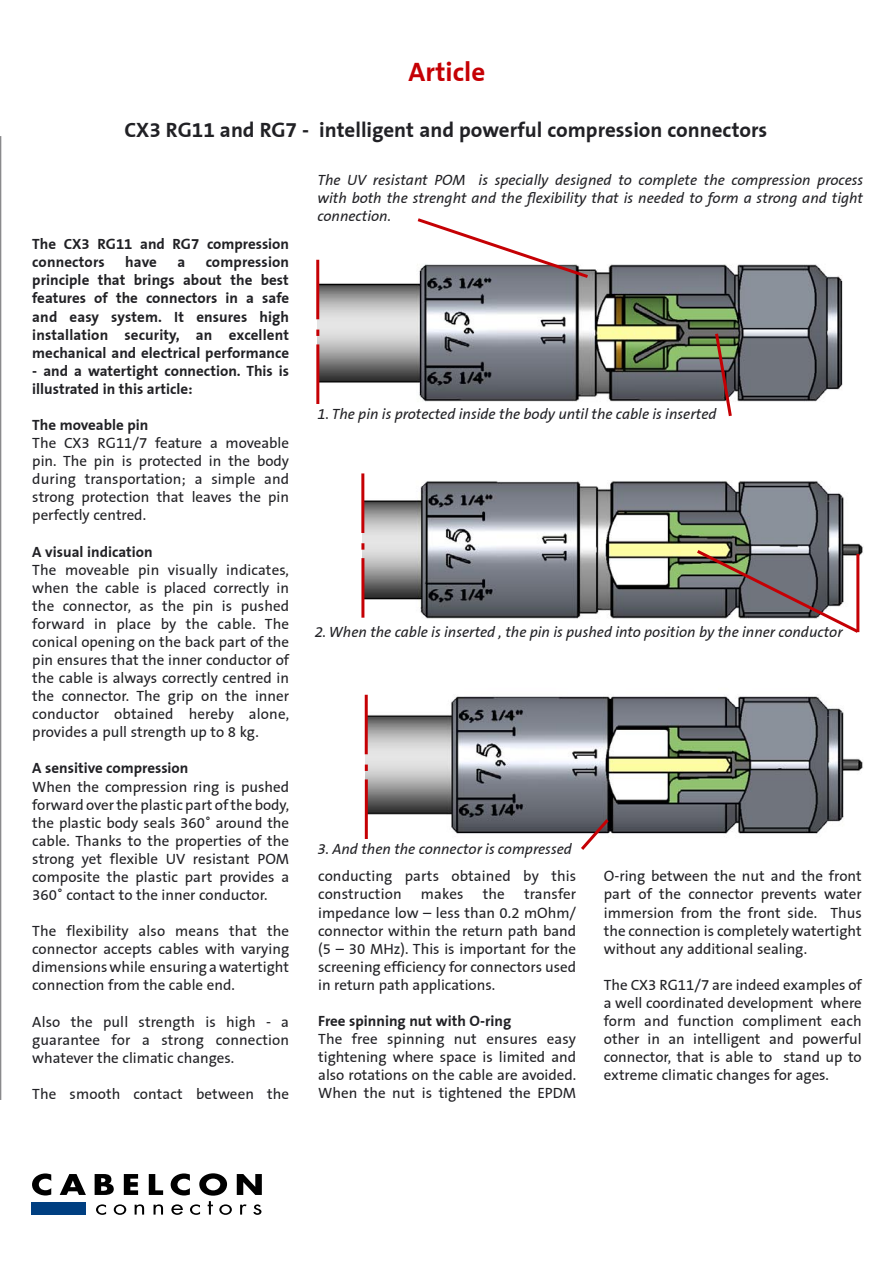
<style>
.page{position:relative;width:893px;height:1263px;background:#fff}
.page>*{position:absolute;margin:0;border:0;box-sizing:border-box;transform-origin:0 0}
.t1{font:700 27px "Corning Sans";color:#c50004}
.t2{font:700 21px "Corning Sans";color:#212125}
.t3{font:15px/18px "Corning Sans";color:#212125;text-align:justify}
.Body_Text{font:700 15px/18px "Corning Sans";color:#212125}
.t4{font:italic 15px/18px "Corning Sans";color:#212125;text-align:justify}
</style>
<div class="page">
<div style="left:31px;top:1203px;width:54px;height:12px;background:#003f81"></div>
<svg style="left:96px;top:1204px;width:10px;height:11px"></svg>
<svg style="left:114px;top:1204px;width:12px;height:11px"></svg>
<svg style="left:135px;top:1204px;width:9px;height:10px"></svg>
<svg style="left:154px;top:1204px;width:9px;height:10px"></svg>
<svg style="left:32px;top:1173px;width:19px;height:22px"></svg>
<svg style="left:60px;top:1174px;width:26px;height:21px"></svg>
<svg style="left:95px;top:1174px;width:19px;height:21px"></svg>
<svg style="left:124px;top:1174px;width:14px;height:21px"></svg>
<svg style="left:149px;top:1174px;width:14px;height:21px"></svg>
<svg style="left:171px;top:1173px;width:91px;height:42px"></svg>
<hr style="left:0;top:136px;width:1px;height:964px;background:#212125">
<img style="left:317px;top:259px;width:526px;height:145px">
<img style="left:363px;top:473px;width:500px;height:146px">
<img style="left:366px;top:694px;width:497px;height:140px">
<svg style="left:414px;top:218px;width:177px;height:62px"></svg>
<svg style="left:713px;top:330px;width:21px;height:87px"></svg>
<svg style="left:694px;top:547px;width:168px;height:86px"></svg>
<svg style="left:578px;top:816px;width:34px;height:34px"></svg>
<hr style="left:361px;top:473px;width:3px;height:60px;background:#c50004">
<hr style="left:361px;top:558px;width:3px;height:60px;background:#c50004">
<svg style="left:361px;top:543px;width:3px;height:7px"></svg>
<hr style="left:365px;top:695px;width:3px;height:59px;background:#c50004">
<hr style="left:365px;top:779px;width:3px;height:60px;background:#c50004">
<svg style="left:365px;top:764px;width:3px;height:7px"></svg>
<hr style="left:316px;top:260px;width:3px;height:59px;background:#c50004">
<hr style="left:316px;top:344px;width:3px;height:60px;background:#c50004">
<svg style="left:316px;top:330px;width:3px;height:6px"></svg>
<p class="t1" style="left:408px;top:56px;width:78px">Article</p>
<p class="t2" style="left:125px;top:118px;width:644px">CX3 RG11 and RG7 - intelligent and powerful compression connectors</p>
<p class="t4" style="left:317px;top:171px;width:547px">The UV resistant POM is specially designed to complete the compression process with both the strenght and the flexibility that is needed to form a strong and tight connection.</p>
<p class="Body_Text" style="left:32px;top:235px;width:258px">The CX3 RG11 and RG7 compression connectors</p>
<p class="Body_Text" style="left:125px;top:253px;width:33px">have</p>
<p class="Body_Text" style="left:177px;top:253px;width:9px">a</p>
<p class="Body_Text" style="left:32px;top:253px;width:258px;text-align:justify;text-indent:173px">compression principle that brings about the best features of the connectors in a safe and easy system. It ensures high installation security, an excellent mechanical and electrical performance</p>
<p class="Body_Text" style="left:32px;top:362px;width:258px">- and a watertight connection. This is illustrated in this article:</p>
<p class="Body_Text" style="left:32px;top:416px;width:118px">The moveable pin</p>
<p class="t3" style="left:32px;top:434px;width:258px">The CX3 RG11/7 feature a moveable pin. The pin is protected in the body during transportation; a simple and strong protection that leaves the pin perfectly centred.</p>
<p class="Body_Text" style="left:32px;top:542px;width:122px">A visual indication</p>
<p class="t3" style="left:32px;top:561px;width:258px">The moveable pin visually indicates, when the cable is placed correctly in the connector, as the pin is pushed forward in place by the cable. The conical opening on the back part of the pin ensures that the inner conductor of the cable is always correctly centred in the connector. The grip on the inner conductor obtained hereby alone, provides a pull strength up to 8 kg.</p>
<p class="Body_Text" style="left:32px;top:759px;width:158px">A sensitive compression</p>
<p class="t3" style="left:32px;top:777px;width:258px">When the compression ring is pushed forward over the plastic part of the body, the plastic body seals 360˚ around the cable. Thanks to the properties of the strong yet flexible UV resistant POM composite the plastic part provides a 360˚ contact to the inner conductor.</p>
<p class="t3" style="left:32px;top:922px;width:258px">The flexibility also means that the connector accepts cables with varying dimensions while ensuring a watertight connection from the cable end.</p>
<p class="t3" style="left:32px;top:1012px;width:258px">Also the pull strength is high - a guarantee for a strong connection whatever the climatic changes.</p>
<p class="t3" style="left:32px;top:1085px;width:258px">The smooth contact between the</p>
<p class="t4" style="left:317px;top:405px;width:401px">1. The pin is protected inside the body until the cable is inserted</p>
<p class="t4" style="left:315px;top:622px;width:529px">2. When the cable is inserted , the pin is pushed into position by the inner conductor</p>
<p class="t4" style="left:317px;top:840px;width:256px">3. And then the connector is compressed</p>
<p class="t3" style="left:318px;top:867px;width:259px">conducting parts obtained by this construction</p>
<p class="t3" style="left:318px;top:885px;width:259px;text-indent:206px">transfer impedance low – less than 0.2 mOhm/ connector within the return path band (5 – 30 MHz). This is important for the screening efficiency for connectors used in return path applications.</p>
<p class="Body_Text" style="left:318px;top:1012px;width:195px">Free spinning nut with O-ring</p>
<p class="t3" style="left:318px;top:1030px;width:259px">The free spinning nut ensures easy tightening where space is limited and also rotations on the cable are avoided.<br>When the nut is tightened the EPDM</p>
<p class="t3" style="left:421px;top:885px;width:44px">makes</p>
<p class="t3" style="left:483px;top:885px;width:24px">the</p>
<p class="t3" style="left:604px;top:867px;width:259px">O-ring between the nut and the front part of the connector prevents water immersion from the front side. Thus the connection is completely watertight without any additional sealing.</p>
<p class="t3" style="left:604px;top:976px;width:259px">The CX3 RG11/7 are indeed examples of a well coordinated development where form and function compliment each other in an intelligent and powerful connector, that is able to stand up to extreme climatic changes for ages.</p>
</div>
